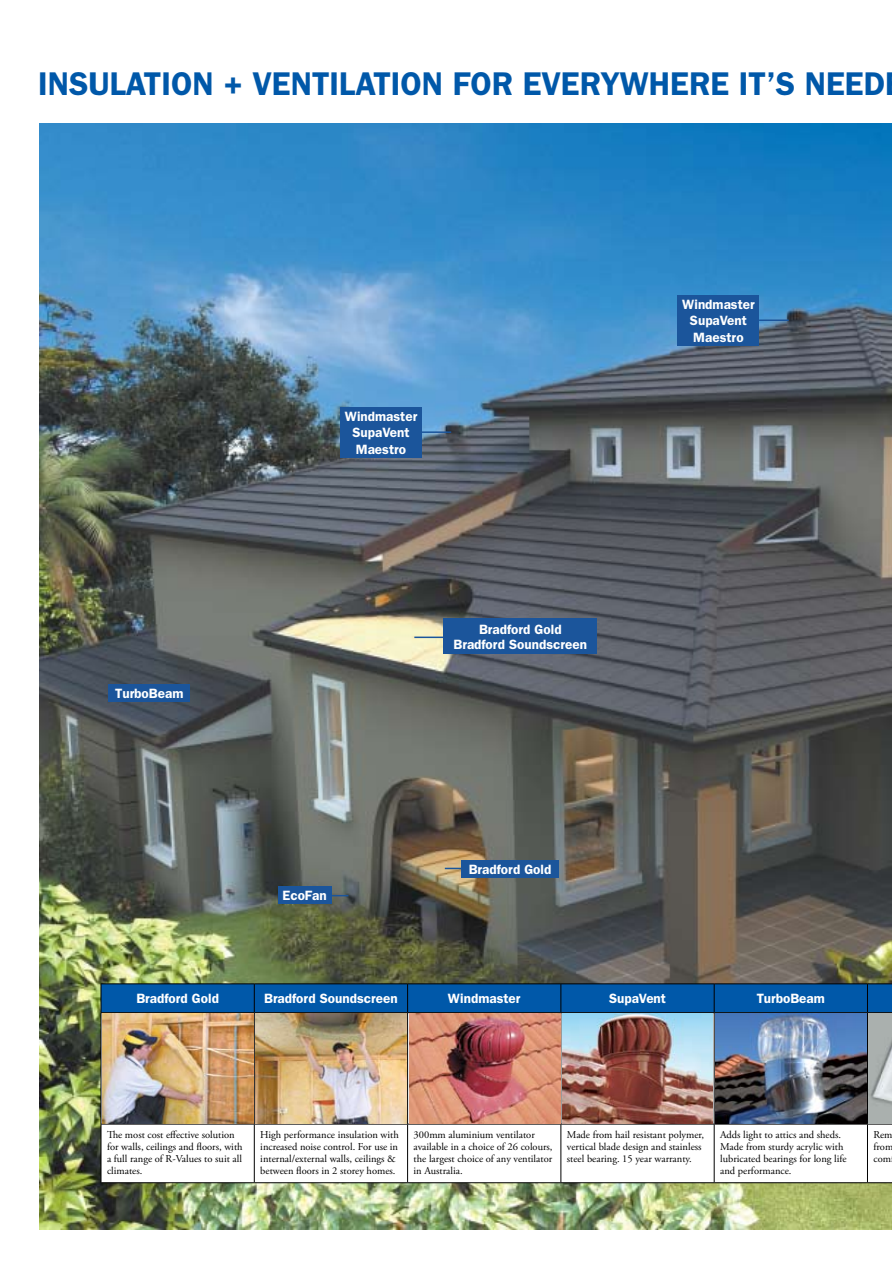
<style>
.page{position:relative;width:893px;height:1263px;background:#fff}
.page>*{position:absolute;margin:0;border:0;box-sizing:border-box;transform-origin:0 0}
.t1{font:600 33px "Franklin Gothic";color:#0058a9}
.t2{font:600 13.5px/16.5px "Franklin Gothic";color:#fff;text-align:center}
.t3{font:10.5px/12px "Adobe Garamond Pro";color:#000}
</style>
<div class="page">
<img style="left:39px;top:124px;width:853px;height:1105px">
<svg style="left:102px;top:1013px;width:790px;height:169px"></svg>
<hr style="left:101px;top:1013px;width:1px;height:111px;background:#000">
<hr style="left:254px;top:1013px;width:1px;height:111px;background:#000">
<hr style="left:407px;top:1013px;width:1px;height:111px;background:#000">
<hr style="left:561px;top:1013px;width:1px;height:111px;background:#000">
<hr style="left:714px;top:1013px;width:1px;height:111px;background:#000">
<svg style="left:101px;top:983px;width:791px;height:30px;background:#01529c"></svg>
<hr style="left:867px;top:1013px;width:1px;height:111px;background:#000">
<hr style="left:101px;top:1124px;width:153px;height:1px;background:#000">
<hr style="left:101px;top:1124px;width:1px;height:58px;background:#000">
<hr style="left:254px;top:1124px;width:154px;height:1px;background:#000">
<hr style="left:254px;top:1124px;width:1px;height:58px;background:#000">
<hr style="left:408px;top:1124px;width:153px;height:1px;background:#000">
<hr style="left:407px;top:1124px;width:1px;height:58px;background:#000">
<hr style="left:561px;top:1124px;width:153px;height:1px;background:#000">
<hr style="left:561px;top:1124px;width:1px;height:58px;background:#000">
<hr style="left:714px;top:1124px;width:153px;height:1px;background:#000">
<hr style="left:714px;top:1124px;width:1px;height:58px;background:#000">
<svg style="left:868px;top:1124px;width:24px;height:1px"></svg>
<hr style="left:867px;top:1124px;width:1px;height:58px;background:#000">
<hr style="left:101px;top:1182px;width:153px;height:1px;background:#000">
<hr style="left:254px;top:1182px;width:154px;height:1px;background:#000">
<hr style="left:408px;top:1182px;width:153px;height:1px;background:#000">
<hr style="left:561px;top:1182px;width:153px;height:1px;background:#000">
<hr style="left:714px;top:1182px;width:153px;height:1px;background:#000">
<svg style="left:867px;top:1182px;width:25px;height:1px"></svg>
<img style="left:102px;top:1013px;width:151px;height:110px">
<img style="left:256px;top:1013px;width:150px;height:110px">
<img style="left:409px;top:1013px;width:151px;height:110px">
<img style="left:562px;top:1013px;width:151px;height:110px">
<img style="left:715px;top:1013px;width:151px;height:110px">
<div style="left:461px;top:860px;width:98px;height:17px;background:#1b559b"></div>
<div style="left:278px;top:886px;width:53px;height:17px;background:#1b559b"></div>
<div style="left:109px;top:685px;width:81px;height:17px;background:#1b559b"></div>
<div style="left:340px;top:407px;width:82px;height:17px;background:#1b559b"></div>
<div style="left:340px;top:424px;width:82px;height:17px;background:#1b559b"></div>
<div style="left:340px;top:440px;width:82px;height:17px;background:#1b559b"></div>
<div style="left:678px;top:295px;width:81px;height:17px;background:#1b559b"></div>
<div style="left:678px;top:312px;width:81px;height:17px;background:#1b559b"></div>
<div style="left:678px;top:328px;width:81px;height:17px;background:#1b559b"></div>
<div style="left:443px;top:619px;width:154px;height:35px;background:#1b559b"></div>
<img style="left:869px;top:1013px;width:23px;height:110px">
<hr style="left:422px;top:431px;width:29px;height:2px;background:#1b559b">
<hr style="left:759px;top:319px;width:30px;height:2px;background:#1b559b">
<svg style="left:331px;top:895px;width:17px;height:1px"></svg>
<svg style="left:445px;top:868px;width:16px;height:1px"></svg>
<hr style="left:414px;top:636px;width:30px;height:2px;background:#1b559b">
<h1 class="t1" style="left:38px;top:64px;width:848px">Insulation + Ventilation for everywhere it’s need</h1>
<p class="t2" style="left:115px;top:685px;width:70px">TurboBeam</p>
<p class="t2" style="left:345px;top:408px;width:74px">Windmaster<br>SupaVent<br>Maestro</p>
<p class="t2" style="left:453px;top:622px;width:135px;line-height:15px">Bradford Gold<br>Bradford Soundscreen</p>
<p class="t2" style="left:283px;top:887px;width:46px">EcoFan</p>
<p class="t2" style="left:469px;top:861px;width:84px">Bradford Gold</p>
<p class="t2" style="left:682px;top:296px;width:74px">Windmaster<br>SupaVent<br>Maestro</p>
<p class="t2" style="left:136px;top:990px;width:84px">Bradford Gold</p>
<p class="t2" style="left:264px;top:990px;width:135px">Bradford Soundscreen</p>
<p class="t2" style="left:448px;top:990px;width:74px">Windmaster</p>
<p class="t2" style="left:609px;top:990px;width:59px">SupaVent</p>
<p class="t2" style="left:757px;top:990px;width:70px">TurboBeam</p>
<p class="t3" style="left:107px;top:1129px;width:137px">The most cost effective solution for walls, ceilings and floors, with a full range of R-Values to suit all climates.</p>
<p class="t3" style="left:260px;top:1129px;width:140px">High performance insulation with increased noise control. For use in internal/external walls, ceilings &amp; between floors in 2 storey homes.</p>
<p class="t3" style="left:414px;top:1129px;width:140px">300mm aluminium ventilator available in a choice of 26 colours, the largest choice of any ventilator in Australia.</p>
<p class="t3" style="left:567px;top:1129px;width:139px">Made from hail resistant polymer, vertical blade design and stainless steel bearing. 15 year warranty.</p>
<p class="t3" style="left:720px;top:1129px;width:128px">Adds light to attics and sheds.<br>Made from sturdy acrylic with lubricated bearings for long life and performance.</p>
<p class="t3" style="left:873px;top:1129px;width:21px;text-align:justify">Rem from com</p>
</div>
